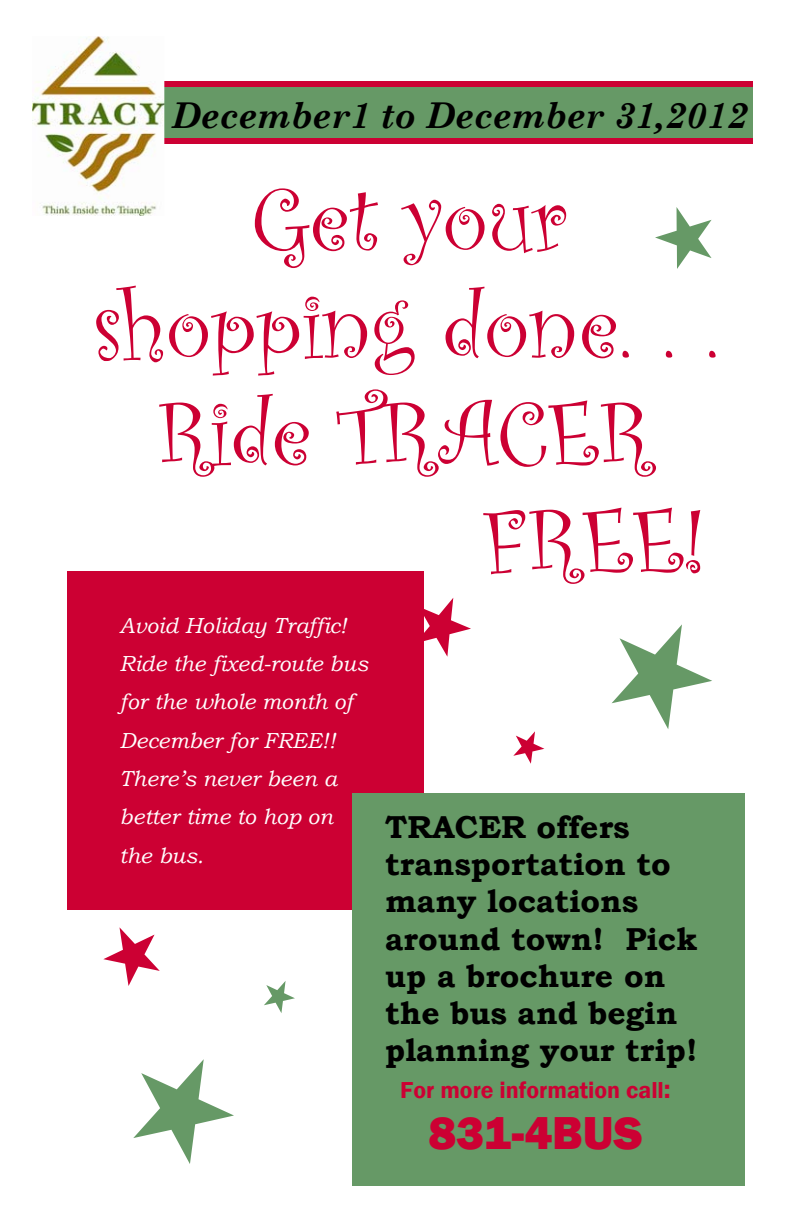
<style>
.page{position:relative;width:792px;height:1224px;background:#fff}
.page>*{position:absolute;margin:0;border:0;box-sizing:border-box;transform-origin:0 0}
.t1{font:95px "Curlz";color:#c03}
.t2{font:800 47.5px "Franklin Gothic";color:#c03}
.t3{font:italic 700 35.6px "Century Schoolbook";color:#000}
.t4{font:700 31.7px/37.2px "Bookman Old Style";color:#000}
.t5{font:600 23.8px "Franklin Gothic";color:#c03}
.t6{font:italic 21.7px/38.3px "Bookman Old Style";color:#fff}
.s1{font-size:26.5px}
</style>
<div class="page">
<div style="left:68px;top:571px;width:356px;height:339px;background:#c03"></div>
<svg style="left:424px;top:598px;width:47px;height:59px"></svg>
<svg style="left:655px;top:207px;width:57px;height:62px"></svg>
<svg style="left:612px;top:624px;width:100px;height:105px"></svg>
<div style="left:68px;top:81px;width:685px;height:63px;background:#696"></div>
<div style="left:68px;top:138px;width:685px;height:6px;background:#c03"></div>
<div style="left:68px;top:81px;width:685px;height:6px;background:#c03"></div>
<svg style="left:264px;top:981px;width:31px;height:32px"></svg>
<svg style="left:103px;top:927px;width:57px;height:59px"></svg>
<div style="left:353px;top:794px;width:392px;height:392px;background:#696"></div>
<svg style="left:513px;top:731px;width:31px;height:33px"></svg>
<img style="left:32px;top:36px;width:132px;height:180px">
<svg style="left:133px;top:1059px;width:101px;height:105px"></svg>
<h3 class="t3" style="left:172px;top:88px;width:577px">December1 to December 31,2012</h3>
<h1 class="t1" style="left:251px;top:152px;width:318px">Get your</h1>
<h1 class="t1" style="left:93px;top:259px;width:628px">shopping done. . .</h1>
<h1 class="t1" style="left:156px;top:366px;width:501px">Ride TRACER</h1>
<h1 class="t1" style="left:483px;top:474px;width:222px">FREE!</h1>
<p class="t6" style="left:120px;top:606px;width:250px">Avoid Holiday Traffic!<br>Ride the fixed-route bus for the whole month of<br>December for FREE!!<br>There’s never been a better time to hop on the bus.</p>
<h3 class="t4" style="left:385px;top:808px;width:314px">TRACER offers transportation to many locations around town! Pick up a brochure on the bus and begin planning your trip!</h3>
<p class="t5" style="left:400px;top:1075px;width:272px">For more information call<span class="s1">:</span></p>
<h2 class="t2" style="left:428px;top:1102px;width:216px">831-4BUS</h2>
</div>
